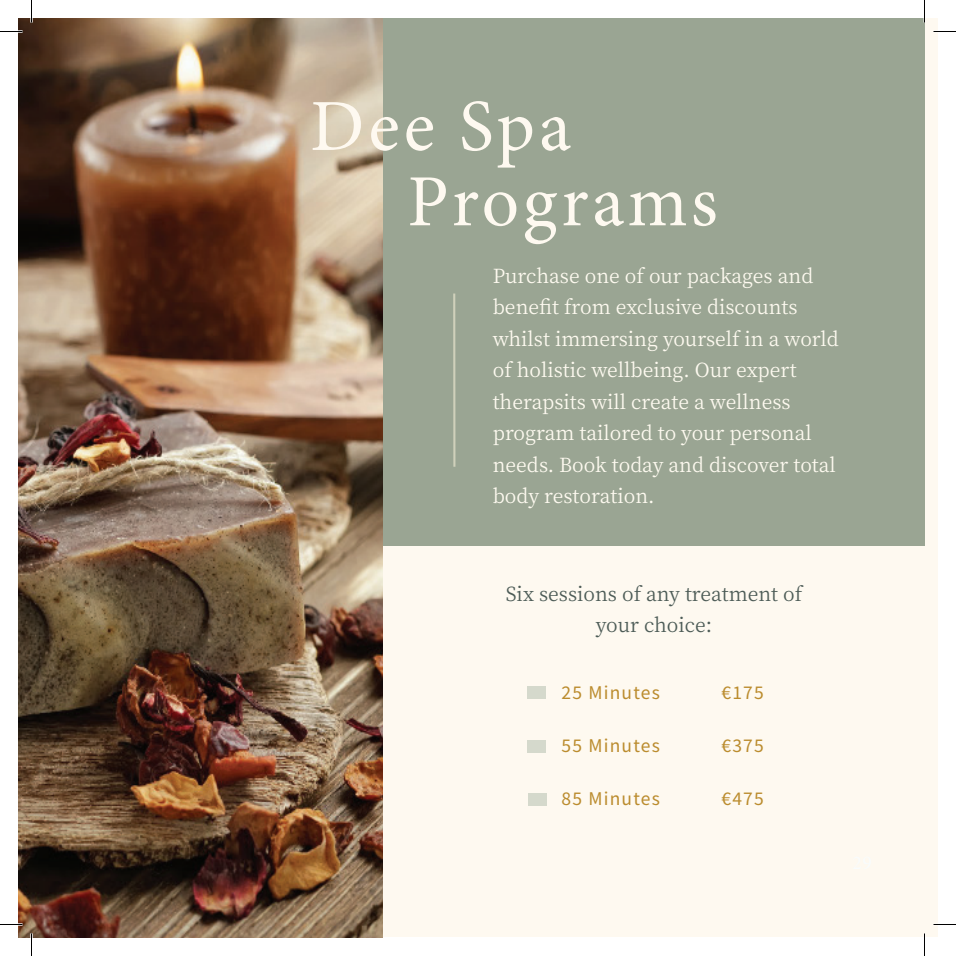
<style>
.page{position:relative;width:956px;height:956px;background:#fff}
.page>*{position:absolute;margin:0;border:0;box-sizing:border-box;transform-origin:0 0}
.t1{font:73.5px "Minion Pro";letter-spacing:.05em;color:#fef9f0}
.t2{font:19.5px/31.5px "Source Han Serif K";color:#fefaf0}
.t3{font:19.5px "Source Sans Variable";letter-spacing:.06em;color:#bb8c2e}
.t4{font:19.5px/31.5px "Source Han Serif K";color:#4c5b56;text-align:center}
</style>
<div class="page">
<div style="left:19px;top:19px;width:918px;height:918px;background:#fef9f0"></div>
<div style="left:357px;top:19px;width:567px;height:527px;background:#9aa593"></div>
<hr style="left:453px;top:294px;width:2px;height:173px;background:#e4e1ca">
<div style="left:527px;top:686px;width:19px;height:13px;background:#d5d9cc"></div>
<div style="left:527px;top:740px;width:18px;height:13px;background:#d5d9cc"></div>
<div style="left:528px;top:793px;width:18px;height:13px;background:#d5d9cc"></div>
<img style="left:19px;top:19px;width:363px;height:918px">
<svg style="left:0;top:31px;width:22px;height:1px"></svg>
<svg style="left:933px;top:31px;width:23px;height:1px"></svg>
<svg style="left:0;top:923px;width:22px;height:2px"></svg>
<svg style="left:933px;top:924px;width:23px;height:1px"></svg>
<svg style="left:31px;top:0;width:1px;height:23px"></svg>
<svg style="left:31px;top:933px;width:1px;height:23px"></svg>
<svg style="left:923px;top:0;width:2px;height:23px"></svg>
<svg style="left:924px;top:933px;width:1px;height:23px"></svg>
<h1 class="t1" style="left:310px;top:77px;width:263px">Dee Spa</h1>
<h1 class="t1" style="left:407px;top:153px;width:312px">Programs</h1>
<p class="t2" style="left:493px;top:260px;width:348px">Purchase one of our packages and benefit from exclusive discounts whilst immersing yourself in a world of holistic wellbeing. Our expert therapsits will create a wellness program tailored to your personal needs. Book today and discover total body restoration.</p>
<p class="t4" style="left:506px;top:578px;width:298px">Six sessions of any treatment of your choice:</p>
<p class="t3" style="left:562px;top:680px;width:100px">25 Minutes</p>
<p class="t3" style="left:562px;top:733px;width:100px">55 Minutes</p>
<p class="t3" style="left:562px;top:787px;width:100px">85 Minutes</p>
<p class="t3" style="left:721px;top:681px;width:44px">€175</p>
<p class="t3" style="left:721px;top:734px;width:44px">€375</p>
<p class="t3" style="left:721px;top:787px;width:44px">€475</p>
</div>
